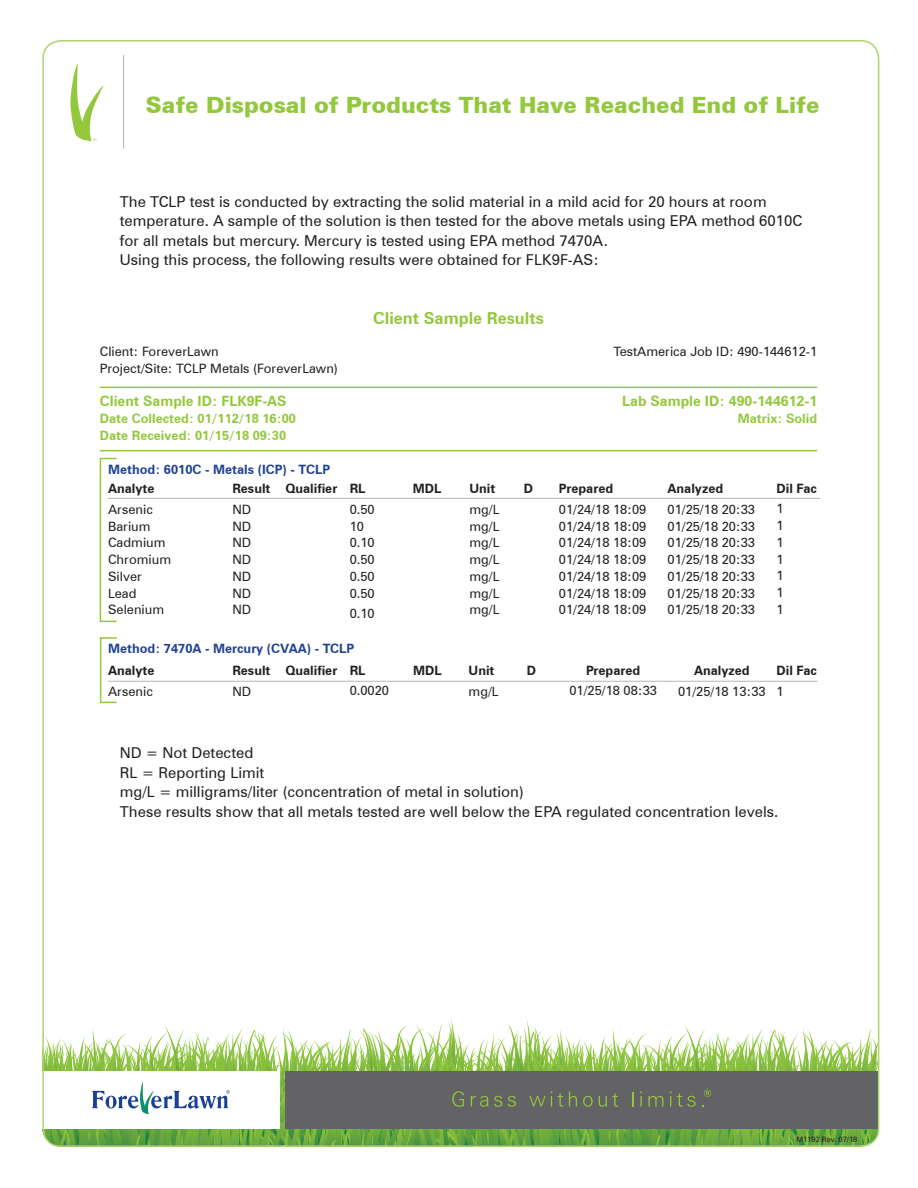
<style>
.page{position:relative;width:918px;height:1188px;background:#fff}
.page>*{position:absolute;margin:0;border:0;box-sizing:border-box;transform-origin:0 0}
.t1{font:900 22.5px "Zurich BT";color:#94c83c}
.t2{font:700 16.5px "Zurich BT";color:#94c83c}
.t3{font:15px/19.5px "Zurich BT";color:#231f20}
.t4{font:700 14.25px "Zurich BT";color:#94c83c}
.t5{font:12.9px "Zurich BT";color:#231f20}
.t6{font:700 12.9px "Zurich BT";color:#231f20}
.t7{font:700 12.9px "Zurich BT";color:#94c83c}
.t8{font:700 12.9px "Zurich BT";color:#214292}
.t9{font:7.5px "Zurich BT";color:#231f20}
</style>
<div class="page">
<svg style="left:70px;top:63px;width:34px;height:78px"></svg>
<hr style="left:123px;top:55px;width:1px;height:93px;background:#b2b3b7">
<svg style="left:42px;top:1018px;width:837px;height:128px"></svg>
<div style="left:100px;top:458px;width:17px;height:164px;border:2px solid #94c83c"></div>
<div style="left:100px;top:637px;width:18px;height:66px;border:2px solid #94c83c"></div>
<hr style="left:100px;top:387px;width:717px;height:1px;background:#94c83c">
<hr style="left:100px;top:450px;width:717px;height:1px;background:#94c83c">
<hr style="left:108px;top:498px;width:712px;height:1px;background:#b6b7bb">
<hr style="left:108px;top:681px;width:710px;height:1px;background:#b6b7bb">
<h1 class="t1" style="left:146px;top:92px;width:675px">Safe Disposal of Products That Have Reached End of Life</h1>
<p class="t3" style="left:120px;top:191px;width:684px">The TCLP test is conducted by extracting the solid material in a mild acid for 20 hours at room temperature. A sample of the solution is then tested for the above metals using EPA method 6010C for all metals but mercury. Mercury is tested using EPA method 7470A.</p>
<p class="t3" style="left:120px;top:250px;width:481px">Using this process, the following results were obtained for FLK9F-AS:</p>
<p class="t5" style="left:100px;top:344px;width:120px">Client: ForeverLawn</p>
<p class="t5" style="left:100px;top:361px;width:240px">Project/Site: TCLP Metals (ForeverLawn)</p>
<p class="t4" style="left:100px;top:393px;width:188px">Client Sample ID: FLK9F-AS</p>
<p class="t7" style="left:100px;top:411px;width:198px">Date Collected: 01/112/18 16:00</p>
<p class="t7" style="left:100px;top:427px;width:188px">Date Received: 01/15/18 09:30</p>
<p class="t2" style="left:373px;top:308px;width:172px">Client Sample Results</p>
<p class="t5" style="left:613px;top:344px;width:205px">TestAmerica Job ID: 490-144612-1</p>
<p class="t4" style="left:622px;top:393px;width:197px">Lab Sample ID: 490-144612-1</p>
<p class="t7" style="left:738px;top:411px;width:81px">Matrix: Solid</p>
<p class="t8" style="left:108px;top:461px;width:224px">Method: 6010C - Metals (ICP) - TCLP</p>
<p class="t6" style="left:108px;top:481px;width:48px">Analyte</p>
<p class="t5" style="left:108px;top:501px;width:46px">Arsenic</p>
<p class="t5" style="left:108px;top:518px;width:44px">Barium</p>
<p class="t5" style="left:108px;top:535px;width:59px">Cadmium</p>
<p class="t5" style="left:108px;top:552px;width:65px">Chromium</p>
<p class="t5" style="left:108px;top:568px;width:35px">Silver</p>
<p class="t5" style="left:108px;top:585px;width:30px">Lead</p>
<p class="t5" style="left:108px;top:602px;width:58px">Selenium</p>
<p class="t6" style="left:285px;top:481px;width:53px">Qualifier</p>
<p class="t6" style="left:350px;top:481px;width:17px">RL</p>
<p class="t5" style="left:350px;top:501px;width:26px">0.50</p>
<p class="t5" style="left:350px;top:518px;width:16px">10</p>
<p class="t5" style="left:350px;top:535px;width:26px">0.10</p>
<p class="t5" style="left:350px;top:552px;width:26px">0.50</p>
<p class="t5" style="left:350px;top:568px;width:26px">0.50</p>
<p class="t5" style="left:350px;top:585px;width:26px">0.50</p>
<p class="t5" style="left:350px;top:606px;width:26px">0.10</p>
<p class="t6" style="left:232px;top:481px;width:40px">Result</p>
<p class="t5" style="left:232px;top:501px;width:20px">ND</p>
<p class="t5" style="left:232px;top:518px;width:20px">ND</p>
<p class="t5" style="left:232px;top:535px;width:20px">ND</p>
<p class="t5" style="left:232px;top:552px;width:20px">ND</p>
<p class="t5" style="left:232px;top:568px;width:20px">ND</p>
<p class="t5" style="left:232px;top:585px;width:20px">ND</p>
<p class="t5" style="left:232px;top:602px;width:20px">ND</p>
<p class="t8" style="left:108px;top:641px;width:248px">Method: 7470A - Mercury (CVAA) - TCLP</p>
<p class="t6" style="left:108px;top:663px;width:48px">Analyte</p>
<p class="t5" style="left:108px;top:683px;width:46px">Arsenic</p>
<p class="t6" style="left:285px;top:663px;width:53px">Qualifier</p>
<p class="t6" style="left:350px;top:662px;width:17px">RL</p>
<p class="t5" style="left:350px;top:683px;width:41px">0.0020</p>
<p class="t6" style="left:232px;top:663px;width:40px">Result</p>
<p class="t5" style="left:232px;top:683px;width:20px">ND</p>
<p class="t6" style="left:413px;top:481px;width:30px">MDL</p>
<p class="t6" style="left:469px;top:481px;width:27px">Unit</p>
<p class="t5" style="left:469px;top:501px;width:32px">mg/L</p>
<p class="t5" style="left:469px;top:518px;width:32px">mg/L</p>
<p class="t5" style="left:469px;top:535px;width:32px">mg/L</p>
<p class="t5" style="left:469px;top:552px;width:32px">mg/L</p>
<p class="t5" style="left:469px;top:568px;width:32px">mg/L</p>
<p class="t5" style="left:469px;top:585px;width:32px">mg/L</p>
<p class="t5" style="left:469px;top:602px;width:32px">mg/L</p>
<p class="t6" style="left:413px;top:662px;width:30px">MDL</p>
<p class="t6" style="left:469px;top:663px;width:27px">Unit</p>
<p class="t5" style="left:469px;top:683px;width:32px">mg/L</p>
<p class="t6" style="left:524px;top:481px;width:11px">D</p>
<p class="t6" style="left:559px;top:481px;width:56px">Prepared</p>
<p class="t5" style="left:559px;top:501px;width:89px">01/24/18 18:09</p>
<p class="t5" style="left:559px;top:518px;width:89px">01/24/18 18:09</p>
<p class="t5" style="left:559px;top:535px;width:89px">01/24/18 18:09</p>
<p class="t5" style="left:559px;top:552px;width:89px">01/24/18 18:09</p>
<p class="t5" style="left:559px;top:568px;width:89px">01/24/18 18:09</p>
<p class="t5" style="left:559px;top:585px;width:89px">01/24/18 18:09</p>
<p class="t5" style="left:559px;top:602px;width:89px">01/24/18 18:09</p>
<p class="t6" style="left:668px;top:481px;width:57px">Analyzed</p>
<p class="t5" style="left:668px;top:501px;width:89px">01/25/18 20:33</p>
<p class="t5" style="left:668px;top:518px;width:89px">01/25/18 20:33</p>
<p class="t5" style="left:668px;top:535px;width:89px">01/25/18 20:33</p>
<p class="t5" style="left:668px;top:552px;width:89px">01/25/18 20:33</p>
<p class="t5" style="left:668px;top:568px;width:89px">01/25/18 20:33</p>
<p class="t5" style="left:668px;top:585px;width:89px">01/25/18 20:33</p>
<p class="t5" style="left:668px;top:602px;width:89px">01/25/18 20:33</p>
<p class="t6" style="left:776px;top:480px;width:42px">Dil Fac</p>
<p class="t5" style="left:776px;top:501px;width:9px">1</p>
<p class="t5" style="left:776px;top:518px;width:9px">1</p>
<p class="t5" style="left:776px;top:534px;width:9px">1</p>
<p class="t5" style="left:776px;top:551px;width:9px">1</p>
<p class="t5" style="left:776px;top:568px;width:9px">1</p>
<p class="t5" style="left:776px;top:585px;width:9px">1</p>
<p class="t5" style="left:776px;top:602px;width:9px">1</p>
<p class="t6" style="left:527px;top:663px;width:11px">D</p>
<p class="t6" style="left:586px;top:662px;width:56px">Prepared</p>
<p class="t5" style="left:570px;top:683px;width:89px">01/25/18 08:33</p>
<p class="t6" style="left:694px;top:663px;width:57px">Analyzed</p>
<p class="t5" style="left:678px;top:683px;width:89px">01/25/18 13:33</p>
<p class="t6" style="left:776px;top:663px;width:42px">Dil Fac</p>
<p class="t5" style="left:776px;top:683px;width:9px">1</p>
<p class="t3" style="left:120px;top:743px;width:135px">ND = Not Detected</p>
<p class="t3" style="left:120px;top:762px;width:146px">RL = Reporting Limit</p>
<p class="t3" style="left:120px;top:782px;width:405px">mg/L = milligrams/liter (concentration of metal in solution)</p>
<p class="t3" style="left:120px;top:801px;width:660px">These results show that all metals tested are well below the EPA regulated concentration levels.</p>
<p class="t9" style="left:796px;top:1135px;width:62px">M1192 Rev. 07/18</p>
</div>
